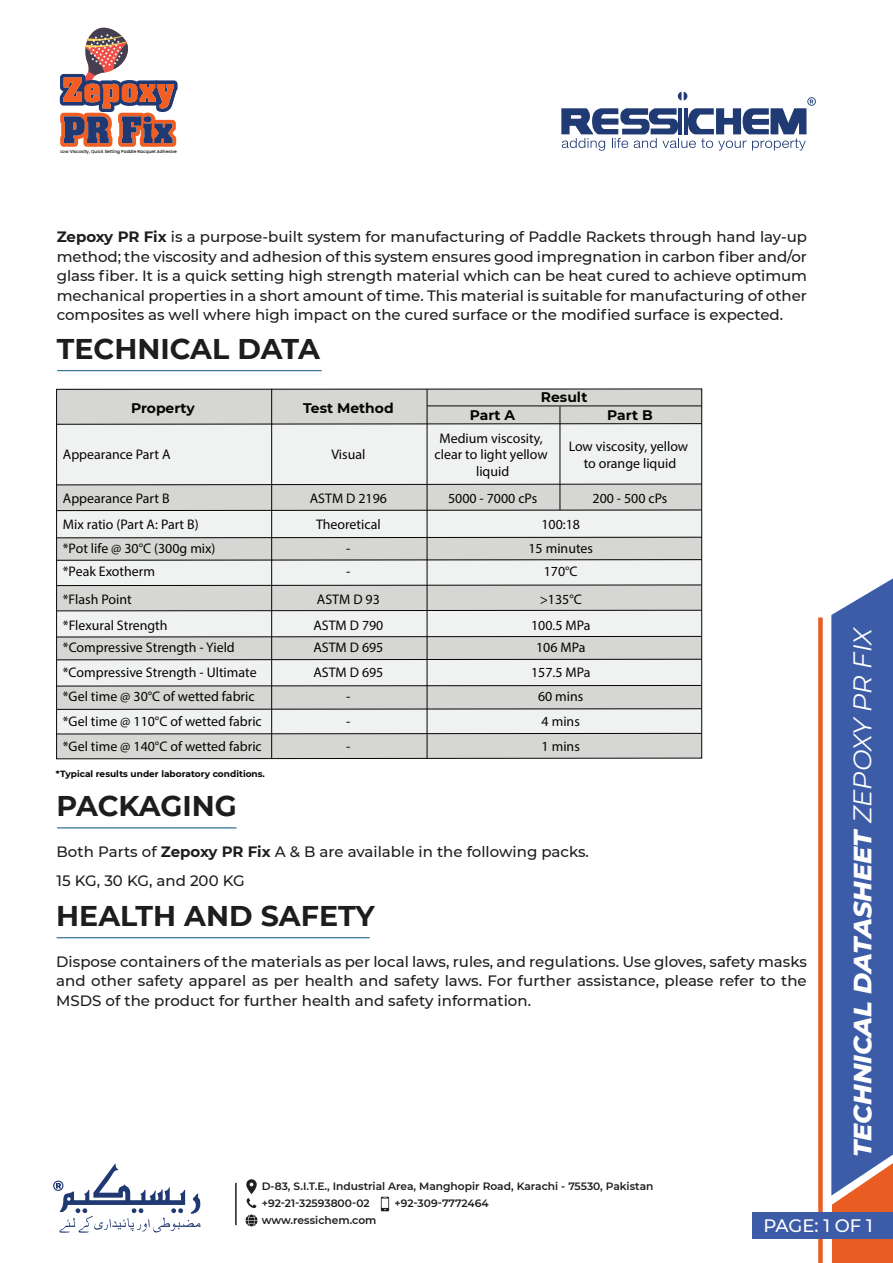
<style>
.page{position:relative;width:893px;height:1263px;background:#fff}
.page>*{position:absolute;margin:0;border:0;box-sizing:border-box;transform-origin:0 0}
.t1{font:700 28.5px "Montserrat";color:#1f1c1d}
.t2{font:italic 800 25.5px "Montserrat";color:#fff}
.t3{font:500 18px "Montserrat";letter-spacing:-.005em;color:#fff}
.t4{font:500 15px/19.5px "Montserrat";color:#1f1c1d;text-align:justify}
.t5{font:13.95px/16.6px "Myriad Pro";color:#040503;text-align:center}
.t6{font:700 13.95px "Montserrat";color:#040503}
.t7{font:600 10.65px/16.6px "Montserrat";color:#1f1c1d}
.t8{font:700 9px "Montserrat";color:#040503}
.t9{font:500 4.35px "Poppins";color:#040503}
.s1{font-weight:700}
.s2{font-weight:400}
</style>
<div class="page">
<div style="left:818px;top:617px;width:5px;height:646px;background:#e95d23"></div>
<hr style="left:57px;top:937px;width:313px;height:1px;background:#16608c">
<hr style="left:57px;top:827px;width:179px;height:1px;background:#16608c">
<svg style="left:831px;top:578px;width:62px;height:685px;background:#5465a2"></svg>
<div style="left:753px;top:1212px;width:140px;height:26px;background:#3d5ca8"></div>
<hr style="left:57px;top:370px;width:265px;height:1px;background:#16608c">
<svg style="left:56px;top:389px;width:646px;height:370px"></svg>
<hr style="left:271px;top:389px;width:1px;height:369px;background:#040503">
<hr style="left:427px;top:389px;width:1px;height:369px;background:#040503">
<hr style="left:560px;top:406px;width:1px;height:104px;background:#040503">
<svg style="left:561px;top:92px;width:255px;height:59px"></svg>
<hr style="left:679px;top:108px;width:3px;height:26px;background:#203b73">
<hr style="left:684px;top:108px;width:3px;height:26px;background:#203b73">
<hr style="left:235px;top:1183px;width:2px;height:42px;background:#1f1c1d">
<svg style="left:245px;top:1214px;width:13px;height:12px"></svg>
<svg style="left:246px;top:1179px;width:11px;height:29px"></svg>
<svg style="left:53px;top:1163px;width:147px;height:70px"></svg>
<svg style="left:381px;top:1197px;width:8px;height:14px"></svg>
<svg style="left:60px;top:27px;width:118px;height:120px"></svg>
<p class="t9" style="left:60px;top:149px;width:118px">Low Viscosity, Quick Setting Paddle Racquet Adhesive</p>
<p class="t4" style="left:57px;top:227px;width:752px"><span class="s1">Zepoxy PR Fix</span> is a purpose-built system for manufacturing of Paddle Rackets through hand lay-up method; the viscosity and adhesion of this system ensures good impregnation in carbon fiber and/or glass fiber. It is a quick setting high strength material which can be heat cured to achieve optimum mechanical properties in a short amount of time. This material is suitable for manufacturing of other composites as well where high impact on the cured surface or the modified surface is expected.</p>
<h1 class="t1" style="left:57px;top:328px;width:265px">TECHNICAL DATA</h1>
<p class="t6" style="left:131px;top:397px;width:65px">Property</p>
<p class="t5" style="left:63px;top:446px;width:109px">Appearance Part A</p>
<p class="t5" style="left:63px;top:490px;width:108px">Appearance Part B</p>
<p class="t5" style="left:63px;top:516px;width:137px">Mix ratio (Part A: Part B)</p>
<p class="t6" style="left:303px;top:397px;width:92px">Test Method</p>
<p class="t5" style="left:331px;top:446px;width:35px">Visual</p>
<p class="t5" style="left:310px;top:490px;width:79px">ASTM D 2196</p>
<p class="t5" style="left:316px;top:516px;width:66px">Theoretical</p>
<p class="t5" style="left:63px;top:539px;width:154px">*Pot life @ 30°C (300g mix)</p>
<p class="t5" style="left:346px;top:539px;width:6px">-</p>
<p class="t6" style="left:541px;top:387px;width:48px">Result</p>
<p class="t6" style="left:470px;top:405px;width:47px">Part A</p>
<p class="t6" style="left:607px;top:405px;width:47px">Part B</p>
<p class="t5" style="left:435px;top:429px;width:115px">Medium viscosity, clear to light yellow liquid</p>
<p class="t5" style="left:569px;top:438px;width:121px">Low viscosity, yellow to orange liquid</p>
<p class="t5" style="left:448px;top:490px;width:91px">5000 - 7000 cPs</p>
<p class="t5" style="left:592px;top:490px;width:76px">200 - 500 cPs</p>
<p class="t5" style="left:541px;top:516px;width:40px">100:18</p>
<p class="t5" style="left:528px;top:539px;width:66px">15 minutes</p>
<p class="t5" style="left:63px;top:563px;width:94px">*Peak Exotherm</p>
<p class="t5" style="left:346px;top:563px;width:6px">-</p>
<p class="t5" style="left:544px;top:563px;width:35px">170°C</p>
<p class="t5" style="left:63px;top:591px;width:70px">*Flash Point</p>
<p class="t5" style="left:317px;top:591px;width:64px">ASTM D 93</p>
<p class="t5" style="left:540px;top:591px;width:44px">&gt;135°C</p>
<p class="t5" style="left:63px;top:616px;width:106px">*Flexural Strength</p>
<p class="t5" style="left:313px;top:616px;width:72px">ASTM D 790</p>
<p class="t5" style="left:531px;top:616px;width:61px">100.5 MPa</p>
<p class="t5" style="left:63px;top:639px;width:173px">*Compressive Strength - Yield</p>
<p class="t5" style="left:313px;top:639px;width:72px">ASTM D 695</p>
<p class="t5" style="left:536px;top:639px;width:51px">106 MPa</p>
<p class="t5" style="left:63px;top:664px;width:195px">*Compressive Strength - Ultimate</p>
<p class="t5" style="left:313px;top:664px;width:72px">ASTM D 695</p>
<p class="t5" style="left:531px;top:664px;width:61px">157.5 MPa</p>
<p class="t5" style="left:63px;top:688px;width:193px">*Gel time @ 30°C of wetted fabric</p>
<p class="t5" style="left:346px;top:688px;width:6px">-</p>
<p class="t5" style="left:538px;top:688px;width:47px">60 mins</p>
<p class="t5" style="left:63px;top:712px;width:200px">*Gel time @ 110°C of wetted fabric</p>
<p class="t5" style="left:346px;top:712px;width:6px">-</p>
<p class="t5" style="left:542px;top:712px;width:40px">4 mins</p>
<p class="t5" style="left:63px;top:737px;width:200px">*Gel time @ 140°C of wetted fabric</p>
<p class="t5" style="left:346px;top:737px;width:6px">-</p>
<p class="t5" style="left:542px;top:737px;width:40px">1 mins</p>
<p class="t8" style="left:56px;top:767px;width:210px">*Typical results under laboratory conditions.</p>
<h1 class="t1" style="left:57px;top:785px;width:182px">PACKAGING</h1>
<p class="t4" style="left:57px;top:836px;width:534px;line-height:29.4px">Both Parts of <span class="s1">Zepoxy PR Fix</span> A &amp; B are available in the following packs.<br>15 KG, 30 KG, and 200 KG</p>
<h1 class="t1" style="left:56px;top:895px;width:320px">HEALTH AND SAFETY</h1>
<p class="t4" style="left:56px;top:951px;width:752px">Dispose containers of the materials as per local laws, rules, and regulations. Use gloves, safety masks and other safety apparel as per health and safety laws. For further assistance, please refer to the MSDS of the product for further health and safety information.</p>
<h2 class="t2" style="left:844px;top:1157px;width:533px;rotate:-90deg">TECHNICAL DATASHEET <span class="s2">ZEPOXY PR FIX</span></h2>
<p class="t7" style="left:262px;top:1178px;width:393px">D-83, S.I.T.E., Industrial Area, Manghopir Road, Karachi - 75530, Pakistan +92-21-32593800-02<br>www.ressichem.com</p>
<p class="t7" style="left:394px;top:1194px;width:96px">+92-309-7772464</p>
<p class="t3" style="left:763px;top:1213px;width:111px">PAGE: 1 OF 1</p>
</div>
